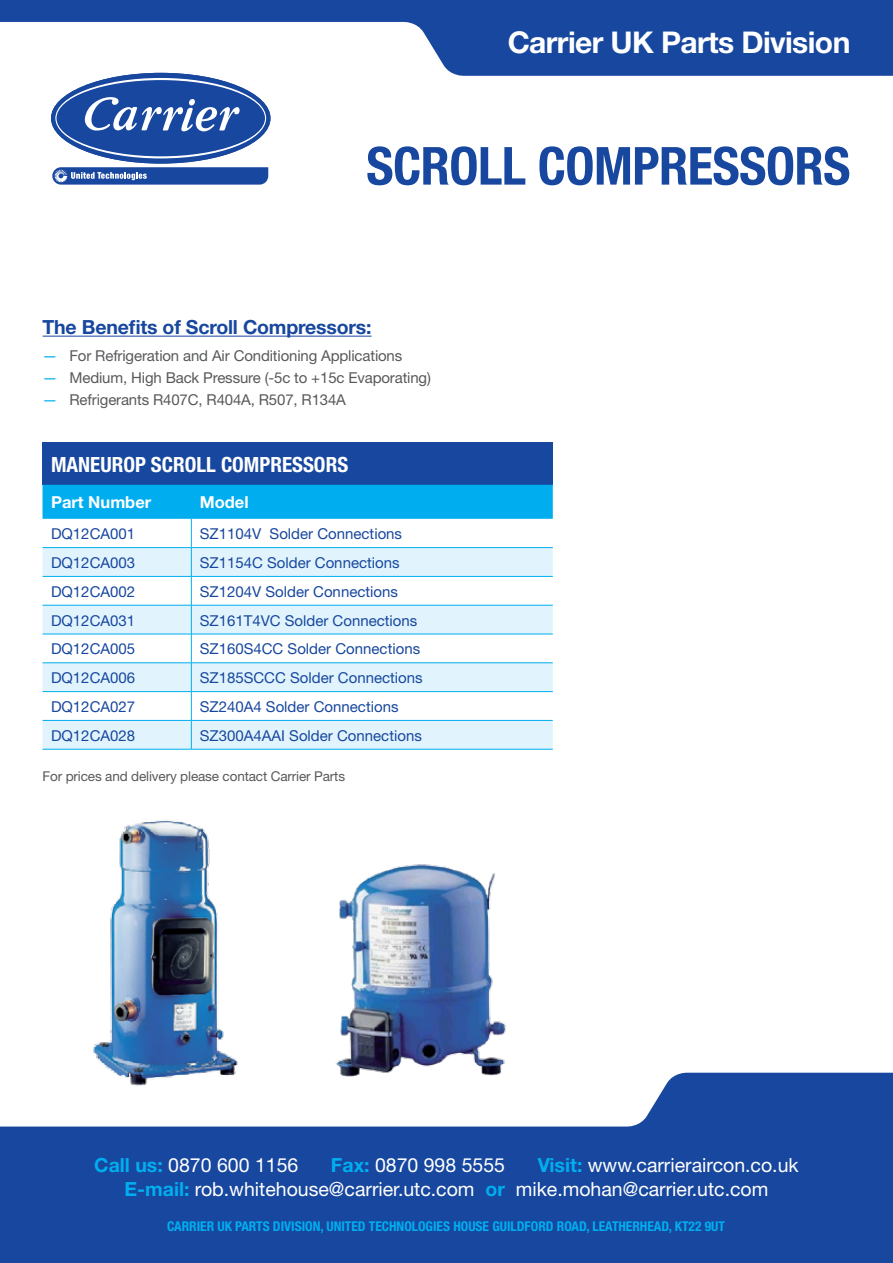
<style>
.page{position:relative;width:893px;height:1263px;background:#fff}
.page>*{position:absolute;margin:0;border:0;box-sizing:border-box;transform-origin:0 0}
.t1{font:700 condensed 52.5px "Helvetica Neue";letter-spacing:-.01em;color:#17479e}
.t2{font:700 30px "Helvetica Neue";letter-spacing:-.02em;color:#fff}
.t3{font:700 condensed 21px "Helvetica Neue";color:#fff}
.t4{font:19.5px/24px "Helvetica Neue";color:#fff}
.t5{font:700 19.5px "Helvetica Neue";letter-spacing:-.01em;color:#17479e}
.t6{font:700 16.5px "Helvetica Neue";color:#fff}
.t7{font:15px "Helvetica Neue";color:#17479e}
.t8{font:15px "Helvetica Neue";letter-spacing:-.01em;color:#58595b}
.t9{font:700 condensed 13.5px "Helvetica Neue";color:#00aeef}
.t10{font:13.5px "Helvetica Neue";letter-spacing:-.01em;color:#58595b}
.s1{color:#00aeef}
.s2{font-weight:700;color:#00aeef}
</style>
<div class="page">
<img style="left:93px;top:820px;width:145px;height:252px">
<img style="left:335px;top:864px;width:171px;height:208px">
<svg style="left:0;top:1072px;width:893px;height:191px;fill:#17479e"></svg>
<svg style="left:0;top:0;width:893px;height:76px;fill:#17479e"></svg>
<div style="left:43px;top:442px;width:510px;height:43px;background:#17479e"></div>
<hr style="left:43px;top:749px;width:148px;height:1px;background:#00aeef">
<hr style="left:191px;top:749px;width:362px;height:1px;background:#00aeef">
<svg style="left:43px;top:485px;width:510px;height:264px"></svg>
<hr style="left:43px;top:336px;width:329px;height:1px;background:#17479e">
<svg style="left:52px;top:167px;width:216px;height:18px;background:#3760ab"></svg>
<svg style="left:51px;top:73px;width:219px;height:91px;background:#2552a3"></svg>
<svg style="left:55px;top:78px;width:211px;height:80px"></svg>
<div style="left:57px;top:80px;width:208px;height:76px;background:#17479e;border-radius:50%"></div>
<svg style="left:84px;top:97px;width:156px;height:34px"></svg>
<h2 class="t2" style="left:508px;top:24px;width:344px">Carrier UK Parts Division</h2>
<h1 class="t1" style="left:366px;top:134px;width:486px">SCROLL COMPRESSORS</h1>
<h3 class="t5" style="left:43px;top:315px;width:331px">The Benefits of Scroll Compressors:</h3>
<p class="t8" style="left:43px;top:346px;width:361px"><span class="s1">—</span> For Refrigeration and Air Conditioning Applications</p>
<p class="t8" style="left:43px;top:369px;width:390px"><span class="s1">—</span> Medium, High Back Pressure (-5c to +15c Evaporating)</p>
<p class="t8" style="left:43px;top:391px;width:305px"><span class="s1">—</span> Refrigerants R407C, R404A, R507, R134A</p>
<h3 class="t3" style="left:51px;top:451px;width:299px">MANEUROP SCROLL COMPRESSORS</h3>
<p class="t6" style="left:51px;top:492px;width:102px">Part Number</p>
<p class="t6" style="left:200px;top:492px;width:50px">Model</p>
<p class="t7" style="left:51px;top:525px;width:86px">DQ12CA001</p>
<p class="t7" style="left:200px;top:525px;width:204px">SZ1104V Solder Connections</p>
<p class="t7" style="left:51px;top:554px;width:86px">DQ12CA003</p>
<p class="t7" style="left:200px;top:554px;width:201px">SZ1154C Solder Connections</p>
<p class="t7" style="left:51px;top:582px;width:86px">DQ12CA002</p>
<p class="t7" style="left:200px;top:582px;width:200px">SZ1204V Solder Connections</p>
<p class="t7" style="left:51px;top:611px;width:86px">DQ12CA031</p>
<p class="t7" style="left:200px;top:611px;width:219px">SZ161T4VC Solder Connections</p>
<p class="t7" style="left:51px;top:640px;width:86px">DQ12CA005</p>
<p class="t7" style="left:200px;top:640px;width:222px">SZ160S4CC Solder Connections</p>
<p class="t7" style="left:51px;top:669px;width:86px">DQ12CA006</p>
<p class="t7" style="left:200px;top:669px;width:224px">SZ185SCCC Solder Connections</p>
<p class="t7" style="left:51px;top:698px;width:86px">DQ12CA027</p>
<p class="t7" style="left:200px;top:698px;width:200px">SZ240A4 Solder Connections</p>
<p class="t7" style="left:51px;top:726px;width:86px">DQ12CA028</p>
<p class="t7" style="left:200px;top:726px;width:223px">SZ300A4AAI Solder Connections</p>
<p class="t10" style="left:43px;top:768px;width:304px">For prices and delivery please contact Carrier Parts</p>
<h3 class="t4" style="left:94px;top:1153px;width:206px"><span class="s2">Call us:</span> 0870 600 1156</h3>
<h3 class="t4" style="left:331px;top:1153px;width:176px"><span class="s2">Fax:</span> 0870 998 5555</h3>
<h3 class="t4" style="left:125px;top:1153px;width:676px;text-indent:413px"><span class="s2">Visit:</span> www.carrieraircon.co.uk<br><span class="s2">E-mail:</span> rob.whitehouse@carrier.utc.com <span class="s2">or</span> mike.mohan@carrier.utc.com</h3>
<p class="t9" style="left:167px;top:1218px;width:559px">CARRIER UK PARTS DIVISION, UNITED TECHNOLOGIES HOUSE GUILDFORD ROAD, LEATHERHEAD, KT22 9UT</p>
</div>
